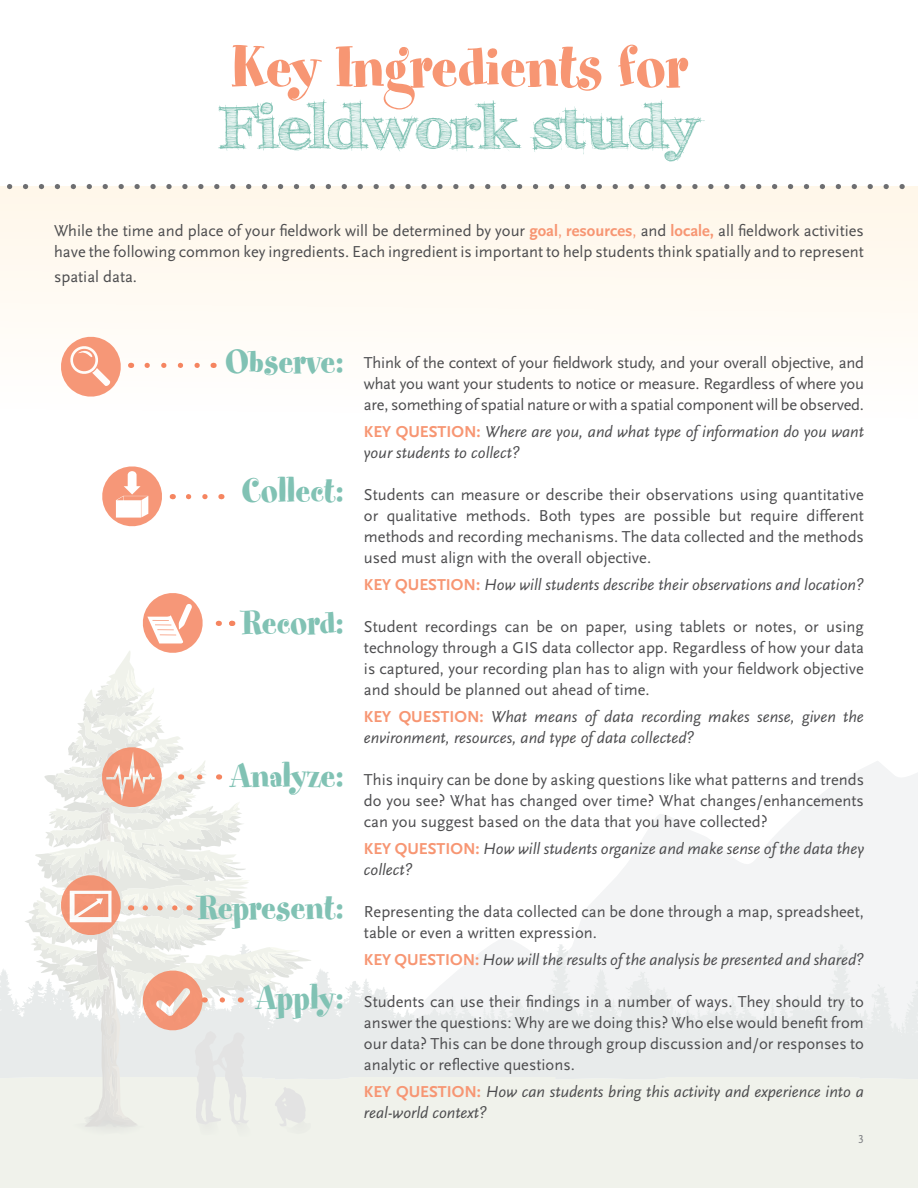
<style>
.page{position:relative;width:918px;height:1188px;background:#fff}
.page>*{position:absolute;margin:0;border:0;box-sizing:border-box;transform-origin:0 0}
.t1{font:66px "Spumoni LP";color:#f79673}
.t2{font:700 60px "FFF Tusj";color:#81c2b4}
.t3{font:37.5px "Spumoni LP";color:#81c2b4}
.t4{font:16.5px/21px "Scala Sans LF";color:#4d4d4f;text-align:justify}
.t5{font:italic 16.5px/21px "Scala Sans LF";color:#4d4d4f}
.t6{font:12px "Scala Sans LF";color:#818386}
.s1{font-weight:700;color:#f79673}
.s2{color:#f79673}
.s3{font-weight:700;font-style:normal;color:#f79673}
</style>
<div class="page">
<svg style="left:493px;top:761px;width:425px;height:183px;fill:#f3f4f5"></svg>
<div style="left:0;top:1080px;width:918px;height:108px;background:#f0f2eb"></div>
<svg style="left:0;top:944px;width:918px;height:136px;fill:#e8ebeb"></svg>
<svg style="left:28px;top:903px;width:283px;height:117px"></svg>
<svg style="left:34px;top:651px;width:266px;height:358px"></svg>
<svg style="left:36px;top:669px;width:265px;height:339px"></svg>
<svg style="left:275px;top:1087px;width:36px;height:47px"></svg>
<div style="left:0;top:186px;width:918px;height:232px;background:#fffaf3"></div>
<svg style="left:10px;top:184px;width:895px;height:5px"></svg>
<svg style="left:147px;top:363px;width:53px;height:5px"></svg>
<svg style="left:189px;top:494px;width:19px;height:5px"></svg>
<svg style="left:229px;top:621px;width:4px;height:5px"></svg>
<svg style="left:61px;top:336px;width:60px;height:61px"></svg>
<svg style="left:102px;top:466px;width:60px;height:61px"></svg>
<svg style="left:140px;top:593px;width:65px;height:63px"></svg>
<svg style="left:58px;top:709px;width:196px;height:430px"></svg>
<h1 class="t1" style="left:231px;top:33px;width:457px">Key Ingredients for</h1>
<h2 class="t2" style="left:219px;top:91px;width:482px">Fieldwork study</h2>
<p class="t4" style="left:54px;top:220px;width:812px">While the time and place of your fieldwork will be determined by your <span class="s1">GOAL</span><span class="s2">,</span> <span class="s1">RESOURCES</span><span class="s2">,</span> and <span class="s1">LOCALE,</span> all fieldwork activities have the following common key ingredients. Each ingredient is important to help students think spatially and to represent</p>
<p class="t4" style="left:54px;top:266px;width:85px">spatial data.</p>
<h3 class="t3" style="left:225px;top:343px;width:120px">Observe:</h3>
<h3 class="t3" style="left:241px;top:472px;width:104px">Collect:</h3>
<h3 class="t3" style="left:242px;top:604px;width:103px">Record:</h3>
<h3 class="t3" style="left:230px;top:757px;width:115px">Analyze:</h3>
<h3 class="t3" style="left:198px;top:889px;width:147px">Represent:</h3>
<h3 class="t3" style="left:256px;top:979px;width:89px">Apply:</h3>
<p class="t4" style="left:364px;top:353px;width:502px">Think of the context of your fieldwork study, and your overall objective, and what you want your students to notice or measure. Regardless of where you are, something of spatial nature or with a spatial component will be observed.</p>
<p class="t5" style="left:364px;top:422px;width:502px"><span class="s3">KEY QUESTION:</span> Where are you, and what type of information do you want your students to collect?</p>
<p class="t4" style="left:364px;top:485px;width:502px">Students can measure or describe their observations using quantitative or qualitative methods. Both types are possible but require different methods and recording mechanisms. The data collected and the methods used must align with the overall objective.</p>
<p class="t5" style="left:364px;top:575px;width:502px"><span class="s3">KEY QUESTION:</span> How will students describe their observations and location?</p>
<p class="t4" style="left:364px;top:617px;width:502px">Student recordings can be on paper, using tablets or notes, or using technology through a GIS data collector app. Regardless of how your data is captured, your recording plan has to align with your fieldwork objective and should be planned out ahead of time.</p>
<p class="t5" style="left:364px;top:707px;width:501px"><span class="s3">KEY QUESTION:</span> What means of data recording makes sense, given the environment, resources, and type of data collected?</p>
<p class="t4" style="left:364px;top:770px;width:502px">This inquiry can be done by asking questions like what patterns and trends do you see? What has changed over time? What changes/enhancements can you suggest based on the data that you have collected?</p>
<p class="t5" style="left:364px;top:839px;width:502px"><span class="s3">KEY QUESTION:</span> How will students organize and make sense of the data they collect?</p>
<p class="t4" style="left:364px;top:902px;width:501px">Representing the data collected can be done through a map, spreadsheet, table or even a written expression.</p>
<p class="t5" style="left:364px;top:950px;width:502px"><span class="s3">KEY QUESTION:</span> How will the results of the analysis be presented and shared?</p>
<p class="t4" style="left:364px;top:992px;width:502px">Students can use their findings in a number of ways. They should try to answer the questions: Why are we doing this? Who else would benefit from our data? This can be done through group discussion and/or responses to analytic or reflective questions.</p>
<p class="t5" style="left:364px;top:1082px;width:501px"><span class="s3">KEY QUESTION:</span> How can students bring this activity and experience into a real-world context?</p>
<p class="t6" style="left:858px;top:1133px;width:7px">3</p>
</div>
